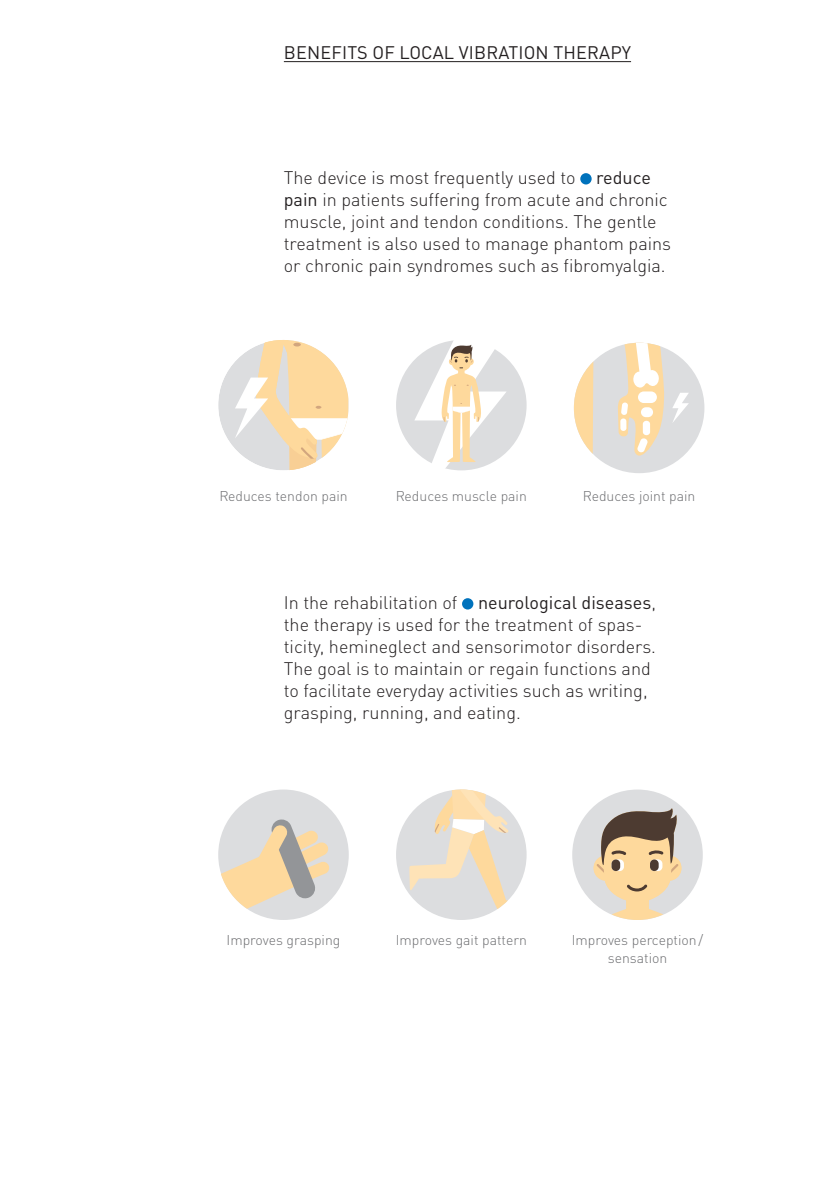
<style>
.page{position:relative;width:840px;height:1191px;background:#fff}
.page>*{position:absolute;margin:0;border:0;box-sizing:border-box;transform-origin:0 0}
.t1{font:300 18px/22px "DIN Pro";color:#231f20}
.t2{font:18px "DIN Pro";letter-spacing:.01em;color:#231f20}
.t3{font:300 14px/18px "DIN Pro";color:#6c6d70;text-align:center}
.s1{font-weight:400}
</style>
<div class="page">
<div style="left:580px;top:173px;width:11px;height:11px;background:#0072bc;border-radius:50%"></div>
<div style="left:462px;top:598px;width:11px;height:11px;background:#0072bc;border-radius:50%"></div>
<hr style="left:284px;top:61px;width:346px;height:1px;background:#231f20">
<div style="left:396px;top:789px;width:130px;height:131px;background:#dcdddf;border-radius:50%"></div>
<svg style="left:409px;top:789px;width:99px;height:120px"></svg>
<div style="left:218px;top:789px;width:130px;height:131px;background:#dcdddf;border-radius:50%"></div>
<svg style="left:221px;top:819px;width:109px;height:89px"></svg>
<svg style="left:218px;top:340px;width:130px;height:130px"></svg>
<div style="left:396px;top:340px;width:130px;height:130px;background:#dcdddf;border-radius:50%"></div>
<svg style="left:414px;top:340px;width:92px;height:131px"></svg>
<div style="left:572px;top:789px;width:130px;height:131px;background:#dcdddf;border-radius:50%"></div>
<div style="left:573px;top:343px;width:131px;height:130px;background:#dcdddf;border-radius:50%"></div>
<svg style="left:573px;top:362px;width:20px;height:92px"></svg>
<svg style="left:617px;top:343px;width:47px;height:113px"></svg>
<div style="left:620px;top:418px;width:6px;height:13px;background:#fff;border-radius:3px"></div>
<svg style="left:672px;top:393px;width:16px;height:29px"></svg>
<svg style="left:593px;top:808px;width:89px;height:112px"></svg>
<div style="left:611px;top:859px;width:9px;height:12px;background:#4d3b31;border-radius:4px"></div>
<div style="left:649px;top:859px;width:9px;height:12px;background:#4d3b31;border-radius:4px"></div>
<p class="t2" style="left:284px;top:39px;width:348px">BENEFITS OF LOCAL VIBRATION THERAPY</p>
<p class="t1" style="left:283px;top:165px;width:389px">The device is most frequently used to <span class="s1">reduce pain</span> in patients suffering from acute and chronic muscle, joint and tendon conditions. The gentle treatment is also used to manage phantom pains or chronic pain syndromes such as fibromyalgia.</p>
<p class="t3" style="left:219px;top:486px;width:130px">Reduces tendon pain</p>
<p class="t3" style="left:582px;top:486px;width:114px">Reduces joint pain</p>
<p class="t3" style="left:395px;top:486px;width:132px">Reduces muscle pain</p>
<p class="t1" style="left:283px;top:590px;width:373px">In the rehabilitation of <span class="s1">neurological diseases</span>, the therapy is used for the treatment of spas&shy;ticity, hemineglect and sensorimotor disorders.<br>The goal is to maintain or regain functions and to facilitate everyday activities such as writing, grasping, running, and eating.</p>
<p class="t3" style="left:226px;top:930px;width:115px">Improves grasping</p>
<p class="t3" style="left:395px;top:930px;width:133px">Improves gait pattern</p>
<p class="t3" style="left:571px;top:930px;width:133px">Improves perception/ sensation</p>
</div>
